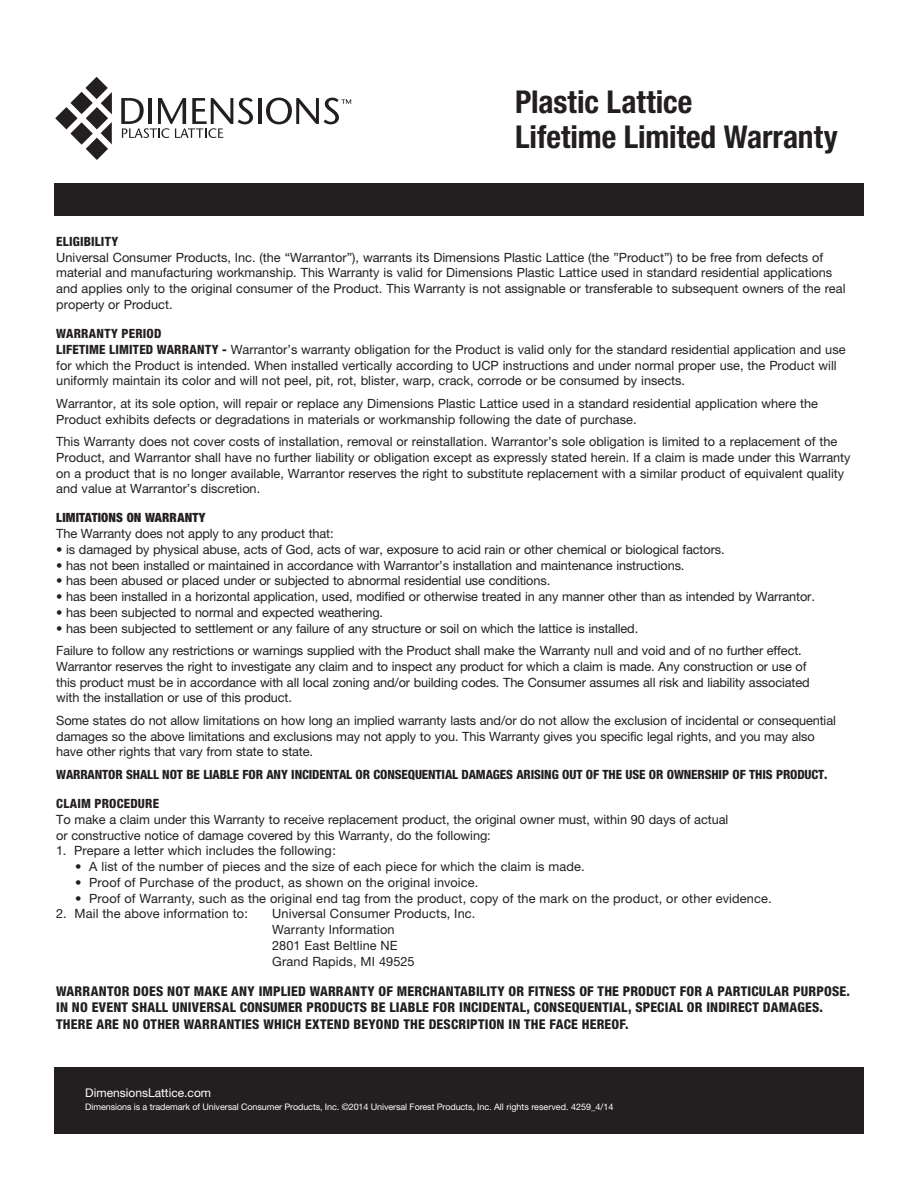
<style>
.page{position:relative;width:918px;height:1188px;background:#fff}
.page>*{position:absolute;margin:0;border:0;box-sizing:border-box;transform-origin:0 0}
.t1{font:700 condensed 31.5px/34.5px "Helvetica Neue";letter-spacing:-.005em;color:#231f20}
.t2{font:800 condensed 13.5px/16.5px "Helvetica Neue";letter-spacing:.015em;color:#231f20}
.t3{font:12.75px/15.8px "Helvetica Neue";color:#231f20}
.t4{font:800 condensed 12.75px "Helvetica Neue";letter-spacing:-.01em;color:#231f20}
.t5{font:800 condensed 12.75px "Helvetica Neue";letter-spacing:.015em;color:#231f20}
.t6{font:900 condensed 12.75px "Helvetica Neue";letter-spacing:.015em;color:#231f20}
.t7{font:12px "Helvetica Neue";color:#fff}
.t8{font:9px "Helvetica Neue";letter-spacing:-.01em;color:#fff}
.s1{font-weight:800;font-stretch:condensed}
</style>
<div class="page">
<hr style="left:258px;top:98px;width:4px;height:26px;background:#231f20">
<svg style="left:266px;top:98px;width:85px;height:26px"></svg>
<svg style="left:55px;top:77px;width:57px;height:83px"></svg>
<svg style="left:121px;top:98px;width:132px;height:40px"></svg>
<div style="left:54px;top:183px;width:810px;height:33px;background:#231f20"></div>
<div style="left:54px;top:1067px;width:810px;height:67px;background:#231f20"></div>
<h1 class="t1" style="left:515px;top:84px;width:324px">Plastic Lattice<br>Lifetime Limited Warranty</h1>
<p class="t5" style="left:56px;top:233px;width:64px">ELIGIBILITY</p>
<p class="t3" style="left:56px;top:249px;width:791px">Universal Consumer Products, Inc. (the “Warrantor”), warrants its Dimensions Plastic Lattice (the ”Product”) to be free from defects of material and manufacturing workmanship. This Warranty is valid for Dimensions Plastic Lattice used in standard residential applications and applies only to the original consumer of the Product. This Warranty is not assignable or transferable to subsequent owners of the real property or Product.</p>
<p class="t3" style="left:56px;top:325px;width:791px"><span class="s1">WARRANTY PERIOD<br>LIFETIME LIMITED WARRANTY -</span> Warrantor’s warranty obligation for the Product is valid only for the standard residential application and use for which the Product is intended. When installed vertically according to UCP instructions and under normal proper use, the Product will uniformly maintain its color and will not peel, pit, rot, blister, warp, crack, corrode or be consumed by insects.</p>
<p class="t3" style="left:56px;top:395px;width:763px">Warrantor, at its sole option, will repair or replace any Dimensions Plastic Lattice used in a standard residential application where the<br>Product exhibits defects or degradations in materials or workmanship following the date of purchase.</p>
<p class="t3" style="left:56px;top:433px;width:796px">This Warranty does not cover costs of installation, removal or reinstallation. Warrantor’s sole obligation is limited to a replacement of the Product, and Warrantor shall have no further liability or obligation except as expressly stated herein. If a claim is made under this Warranty on a product that is no longer available, Warrantor reserves the right to substitute replacement with a similar product of equivalent quality and value at Warrantor’s discretion.</p>
<p class="t6" style="left:56px;top:510px;width:151px">LIMITATIONS ON WARRANTY</p>
<p class="t3" style="left:56px;top:526px;width:279px">The Warranty does not apply to any product that:</p>
<p class="t3" style="left:56px;top:541px;width:670px">• is damaged by physical abuse, acts of God, acts of war, exposure to acid rain or other chemical or biological factors.</p>
<p class="t3" style="left:56px;top:557px;width:630px">• has not been installed or maintained in accordance with Warrantor’s installation and maintenance instructions.</p>
<p class="t3" style="left:56px;top:573px;width:496px">• has been abused or placed under or subjected to abnormal residential use conditions.</p>
<p class="t3" style="left:56px;top:589px;width:760px">• has been installed in a horizontal application, used, modified or otherwise treated in any manner other than as intended by Warrantor.</p>
<p class="t3" style="left:56px;top:604px;width:328px">• has been subjected to normal and expected weathering.</p>
<p class="t3" style="left:56px;top:617px;width:747px;line-height:22.5px">• has been subjected to settlement or any failure of any structure or soil on which the lattice is installed.<br>Failure to follow any restrictions or warnings supplied with the Product shall make the Warranty null and void and of no further effect.</p>
<p class="t3" style="left:56px;top:658px;width:755px">Warrantor reserves the right to investigate any claim and to inspect any product for which a claim is made. Any construction or use of this product must be in accordance with all local zoning and/or building codes. The Consumer assumes all risk and liability associated with the installation or use of this product.</p>
<p class="t3" style="left:56px;top:712px;width:781px">Some states do not allow limitations on how long an implied warranty lasts and/or do not allow the exclusion of incidental or consequential damages so the above limitations and exclusions may not apply to you. This Warranty gives you specific legal rights, and you may also have other rights that vary from state to state.</p>
<p class="t4" style="left:56px;top:767px;width:773px">WARRANTOR SHALL NOT BE LIABLE FOR ANY INCIDENTAL OR CONSEQUENTIAL DAMAGES ARISING OUT OF THE USE OR OWNERSHIP OF THIS PRODUCT.</p>
<p class="t5" style="left:56px;top:796px;width:104px">CLAIM PROCEDURE</p>
<p class="t3" style="left:56px;top:811px;width:674px">To make a claim under this Warranty to receive replacement product, the original owner must, within 90 days of actual or constructive notice of damage covered by this Warranty, do the following:</p>
<p class="t3" style="left:56px;top:843px;width:281px">1. Prepare a letter which includes the following:</p>
<p class="t3" style="left:75px;top:859px;width:511px">• A list of the number of pieces and the size of each piece for which the claim is made.</p>
<p class="t3" style="left:75px;top:874px;width:405px">• Proof of Purchase of the product, as shown on the original invoice.</p>
<p class="t3" style="left:75px;top:890px;width:698px">• Proof of Warranty, such as the original end tag from the product, copy of the mark on the product, or other evidence.</p>
<p class="t3" style="left:56px;top:906px;width:193px">2. Mail the above information to:</p>
<p class="t3" style="left:272px;top:906px;width:205px">Universal Consumer Products, Inc.<br>Warranty Information<br>2801 East Beltline NE<br>Grand Rapids, MI 49525</p>
<p class="t2" style="left:56px;top:983px;width:795px">WARRANTOR DOES NOT MAKE ANY IMPLIED WARRANTY OF MERCHANTABILITY OR FITNESS OF THE PRODUCT FOR A PARTICULAR PURPOSE.<br>IN NO EVENT SHALL UNIVERSAL CONSUMER PRODUCTS BE LIABLE FOR INCIDENTAL, CONSEQUENTIAL, SPECIAL OR INDIRECT DAMAGES.<br>THERE ARE NO OTHER WARRANTIES WHICH EXTEND BEYOND THE DESCRIPTION IN THE FACE HEREOF.</p>
<p class="t7" style="left:85px;top:1086px;width:127px">DimensionsLattice.com</p>
<p class="t8" style="left:85px;top:1102px;width:530px">Dimensions is a trademark of Universal Consumer Products, Inc. ©2014 Universal Forest Products, Inc. All rights reserved. 4259_4/14</p>
</div>
